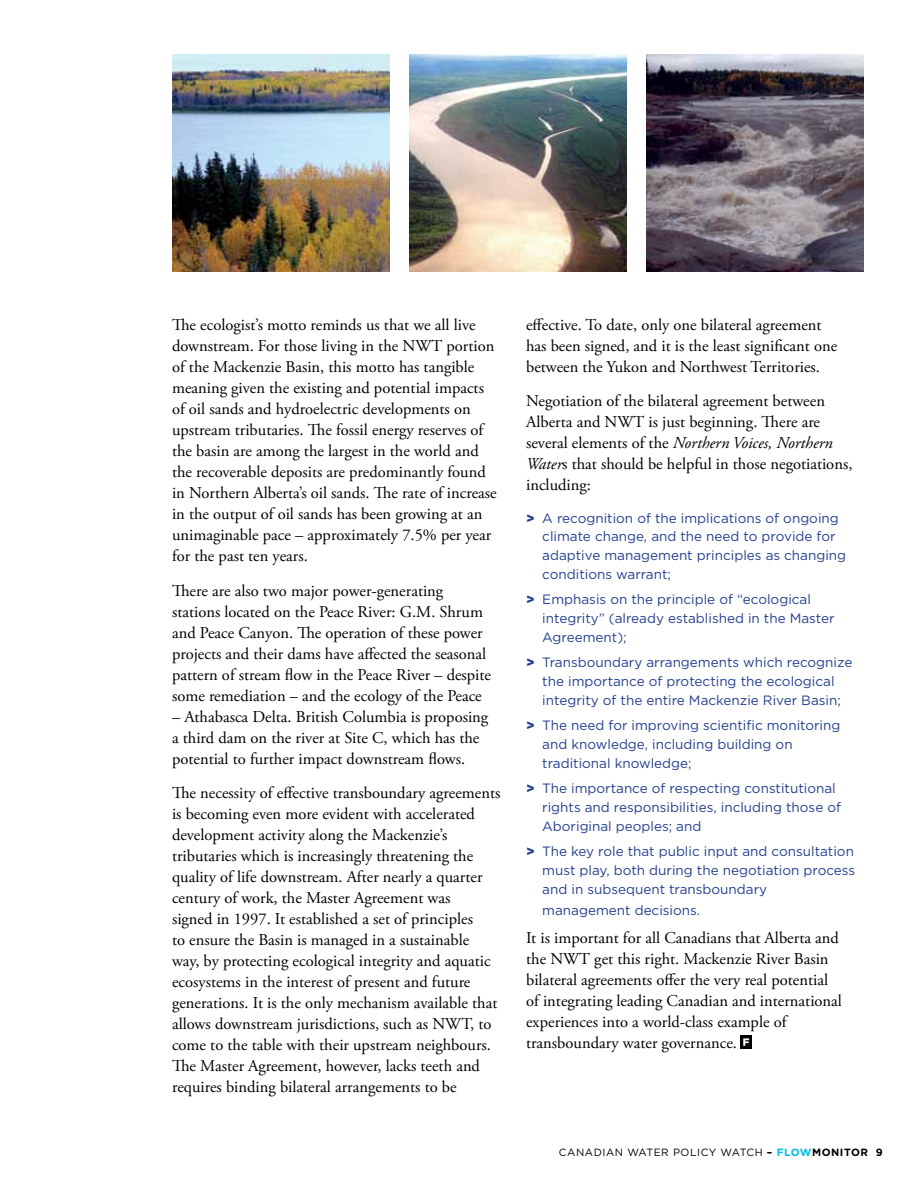
<style>
.page{position:relative;width:918px;height:1188px;background:#fff}
.page>*{position:absolute;margin:0;border:0;box-sizing:border-box;transform-origin:0 0}
.t1{font:16.5px/21px "Adobe Garamond Pro";color:#000}
.t2{font:13.5px/18.8px "Gotham";color:#25408f}
.t3{font:10.5px "Gotham";letter-spacing:.005em;color:#000}
.t4{font:700 10.5px "Gotham";letter-spacing:.05em;color:#000}
.s1{font-style:italic}
.s2{font-weight:900}
.s3{color:#00bce4}
</style>
<div class="page">
<div style="left:740px;top:1035px;width:12px;height:14px;background:#000"></div>
<svg style="left:743px;top:1038px;width:6px;height:8px"></svg>
<img style="left:409px;top:55px;width:217px;height:217px">
<img style="left:172px;top:55px;width:217px;height:217px">
<img style="left:646px;top:55px;width:217px;height:217px">
<p class="t1" style="left:172px;top:315px;width:326px">The ecologist’s motto reminds us that we all live downstream. For those living in the NWT portion of the Mackenzie Basin, this motto has tangible meaning given the existing and potential impacts of oil sands and hydroelectric developments on upstream tributaries. The fossil energy reserves of the basin are among the largest in the world and the recoverable deposits are predominantly found in Northern Alberta’s oil sands. The rate of increase in the output of oil sands has been growing at an unimaginable pace – approximately 7.5% per year for the past ten years.</p>
<p class="t1" style="left:172px;top:580px;width:321px">There are also two major power-generating stations located on the Peace River: G.M. Shrum and Peace Canyon. The operation of these power projects and their dams have affected the seasonal pattern of stream flow in the Peace River – despite some remediation – and the ecology of the Peace</p>
<p class="t1" style="left:172px;top:706px;width:318px">– Athabasca Delta. British Columbia is proposing a third dam on the river at Site C, which has the potential to further impact downstream flows.</p>
<p class="t1" style="left:172px;top:783px;width:330px">The necessity of effective transboundary agreements is becoming even more evident with accelerated development activity along the Mackenzie’s tributaries which is increasingly threatening the quality of life downstream. After nearly a quarter century of work, the Master Agreement was<br>signed in 1997. It established a set of principles<br>to ensure the Basin is managed in a sustainable way, by protecting ecological integrity and aquatic ecosystems in the interest of present and future generations. It is the only mechanism available that allows downstream jurisdictions, such as NWT, to come to the table with their upstream neighbours.<br>The Master Agreement, however, lacks teeth and requires binding bilateral arrangements to be</p>
<p class="t1" style="left:526px;top:315px;width:313px">effective. To date, only one bilateral agreement has been signed, and it is the least significant one between the Yukon and Northwest Territories.</p>
<p class="t1" style="left:526px;top:391px;width:328px">Negotiation of the bilateral agreement between Alberta and NWT is just beginning. There are several elements of the <span class="s1">Northern Voices, Northern Water</span>s that should be helpful in those negotiations, including:</p>
<p class="t2" style="left:542px;top:508px;width:305px;text-indent:-16px"><span class="s2">&gt;</span> A recognition of the implications of ongoing climate change, and the need to provide for adaptive management principles as changing conditions warrant;</p>
<p class="t2" style="left:542px;top:590px;width:294px;text-indent:-16px"><span class="s2">&gt;</span> Emphasis on the principle of “ecological integrity” (already established in the Master<br>Agreement);</p>
<p class="t2" style="left:526px;top:653px;width:328px;text-align:center"><span class="s2">&gt;</span> Transboundary arrangements which recognize the importance of protecting the ecological integrity of the entire Mackenzie River Basin;</p>
<p class="t2" style="left:542px;top:716px;width:300px;text-indent:-16px"><span class="s2">&gt;</span> The need for improving scientific monitoring and knowledge, including building on traditional knowledge;</p>
<p class="t2" style="left:542px;top:779px;width:300px;text-indent:-16px"><span class="s2">&gt;</span> The importance of respecting constitutional rights and responsibilities, including those of<br>Aboriginal peoples; and</p>
<p class="t2" style="left:542px;top:842px;width:314px;text-align:justify;text-indent:-16px"><span class="s2">&gt;</span> The key role that public input and consultation must play, both during the negotiation process and in subsequent transboundary</p>
<p class="t2" style="left:542px;top:901px;width:159px">management decisions.</p>
<p class="t1" style="left:526px;top:928px;width:317px">It is important for all Canadians that Alberta and the NWT get this right. Mackenzie River Basin bilateral agreements offer the very real potential of integrating leading Canadian and international experiences into a world-class example of transboundary water governance.</p>
<p class="t3" style="left:559px;top:1145px;width:18px">Canadian</p>
<p class="t3" style="left:627px;top:1145px;width:20px">Water</p>
<p class="t3" style="left:673px;top:1145px;width:16px">Policy</p>
<p class="t3" style="left:721px;top:1145px;width:20px">Watch</p>
<p class="t4" style="left:767px;top:1145px;width:117px">– <span class="s3">FLOW</span>MONITOR 9</p>
</div>
